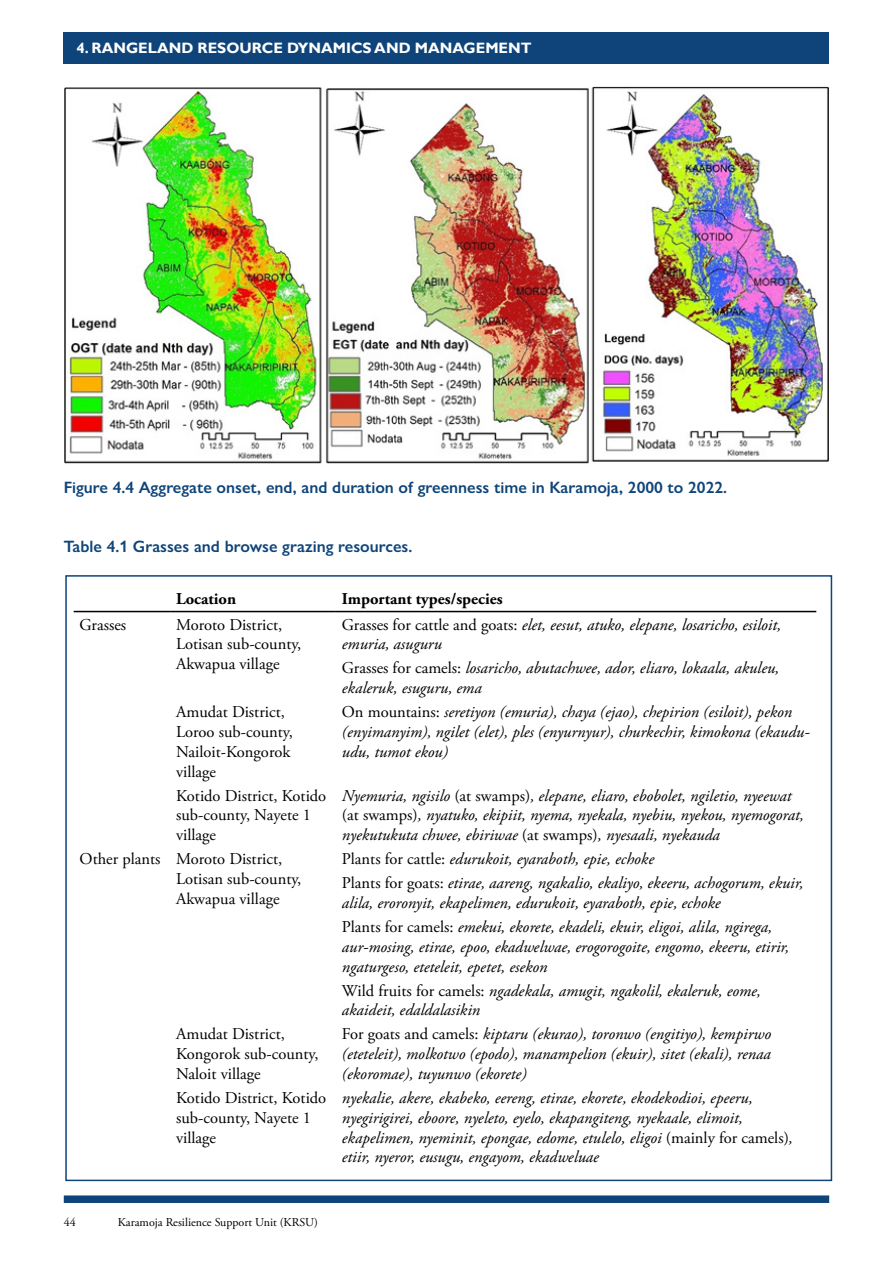
<style>
.page{position:relative;width:893px;height:1263px;background:#fff}
.page>*{position:absolute;margin:0;border:0;box-sizing:border-box;transform-origin:0 0}
.t1{font:italic 16.5px/19.8px "Adobe Garamond Pro";color:#000}
.t2{font:16.5px/19.8px "Adobe Garamond Pro";color:#000}
.t3{font:600 16.5px "Gill Sans Nova";color:#0e447a}
.t4{font:700 16.5px "Adobe Garamond Pro";color:#000}
.t5{font:700 15px "Gill Sans";color:#fff}
.t6{font:12px "Adobe Garamond Pro";color:#000}
.s1{font-style:normal}
</style>
<div class="page">
<div style="left:64px;top:32px;width:765px;height:32px;background:#0e447a"></div>
<div style="left:64px;top:1195px;width:765px;height:8px;background:#0e447a"></div>
<img style="left:64px;top:86px;width:765px;height:378px">
<hr style="left:74px;top:611px;width:96px;height:1px;background:#000">
<hr style="left:170px;top:611px;width:166px;height:1px;background:#000">
<hr style="left:336px;top:611px;width:480px;height:1px;background:#000">
<p class="t5" style="left:77px;top:39px;width:457px">4. RANGELAND RESOURCE DYNAMICS AND MANAGEMENT</p>
<p class="t3" style="left:64px;top:477px;width:665px">Figure 4.4 Aggregate onset, end, and duration of greenness time in Karamoja, 2000 to 2022.</p>
<p class="t3" style="left:64px;top:536px;width:350px">Table 4.1 Grasses and browse grazing resources.</p>
<p class="t4" style="left:176px;top:589px;width:61px">Location</p>
<p class="t4" style="left:342px;top:589px;width:162px">Important types/species</p>
<p class="t2" style="left:80px;top:615px;width:48px">Grasses</p>
<p class="t2" style="left:176px;top:615px;width:127px">Moroto District,<br>Lotisan sub-county,<br>Akwapua village</p>
<p class="t1" style="left:342px;top:615px;width:441px"><span class="s1">Grasses for cattle and goats:</span> elet, eesut, atuko, elepane, losaricho, esiloit, emuria, asuguru</p>
<p class="t1" style="left:342px;top:659px;width:439px"><span class="s1">Grasses for camels:</span> losaricho, abutachwee, ador, eliaro, lokaala, akuleu, ekaleruk, esuguru, ema</p>
<p class="t2" style="left:176px;top:703px;width:118px">Amudat District,<br>Loroo sub-county,<br>Nailoit-Kongorok village</p>
<p class="t1" style="left:342px;top:702px;width:469px"><span class="s1">On mountains:</span> seretiyon (emuria), chaya (ejao), chepirion (esiloit), pekon (enyimanyim), ngilet (elet), ples (enyurnyur), churkechir, kimokona (ekaudu&shy;udu, tumot ekou)</p>
<p class="t2" style="left:176px;top:786px;width:152px">Kotido District, Kotido sub-county, Nayete 1 village</p>
<p class="t1" style="left:342px;top:786px;width:463px">Nyemuria, ngisilo <span class="s1">(at swamps)</span>, elepane, eliaro, ebobolet, ngiletio, nyeewat <span class="s1">(at swamps)</span>, nyatuko, ekipiit, nyema, nyekala, nyebiu, nyekou, nyemogorat, nyekutukuta chwee, ebiriwae <span class="s1">(at swamps)</span>, nyesaali, nyekauda</p>
<p class="t2" style="left:176px;top:849px;width:127px;text-indent:-96px">Other plants Moroto District,<br>Lotisan sub-county,<br>Akwapua village</p>
<p class="t1" style="left:342px;top:847px;width:463px;line-height:24px"><span class="s1">Plants for cattle:</span> edurukoit, eyaraboth, epie, echoke<br><span class="s1">Plants for goats:</span> etirae, aareng, ngakalio, ekaliyo, ekeeru, achogorum, ekuir,</p>
<p class="t1" style="left:342px;top:891px;width:432px;line-height:24px">alila, eroronyit, ekapelimen, edurukoit, eyaraboth, epie, echoke<br><span class="s1">Plants for camels:</span> emekui, ekorete, ekadeli, ekuir, eligoi, alila, ngirega,</p>
<p class="t1" style="left:342px;top:937px;width:449px">aur-mosing, etirae, epoo, ekadwelwae, erogorogoite, engomo, ekeeru, etirir, ngaturgeso, eteteleit, epetet, esekon</p>
<p class="t1" style="left:342px;top:981px;width:421px"><span class="s1">Wild fruits for camels:</span> ngadekala, amugit, ngakolil, ekaleruk, eome, akaideit, edaldalasikin</p>
<p class="t2" style="left:176px;top:1025px;width:144px">Amudat District,<br>Kongorok sub-county,<br>Naloit village</p>
<p class="t1" style="left:342px;top:1025px;width:431px;text-align:justify"><span class="s1">For goats and camels:</span> kiptaru (ekurao), toronwo (engitiyo), kempirwo (eteteleit), molkotwo (epodo), manampelion (ekuir), sitet (ekali), renaa (ekoromae), tuyunwo (ekorete)</p>
<p class="t2" style="left:176px;top:1088px;width:152px">Kotido District, Kotido sub-county, Nayete 1 village</p>
<p class="t1" style="left:342px;top:1088px;width:453px">nyekalie, akere, ekabeko, eereng, etirae, ekorete, ekodekodioi, epeeru, nyegirigirei, eboore, nyeleto, eyelo, ekapangiteng, nyekaale, elimoit, ekapelimen, nyeminit, epongae, edome, etulelo, eligoi <span class="s1">(mainly for camels)</span>, etiir, nyeror, eusugu, engayom, ekadweluae</p>
<p class="t6" style="left:64px;top:1215px;width:13px">44</p>
<p class="t6" style="left:118px;top:1215px;width:202px">Karamoja Resilience Support Unit (KRSU)</p>
</div>
